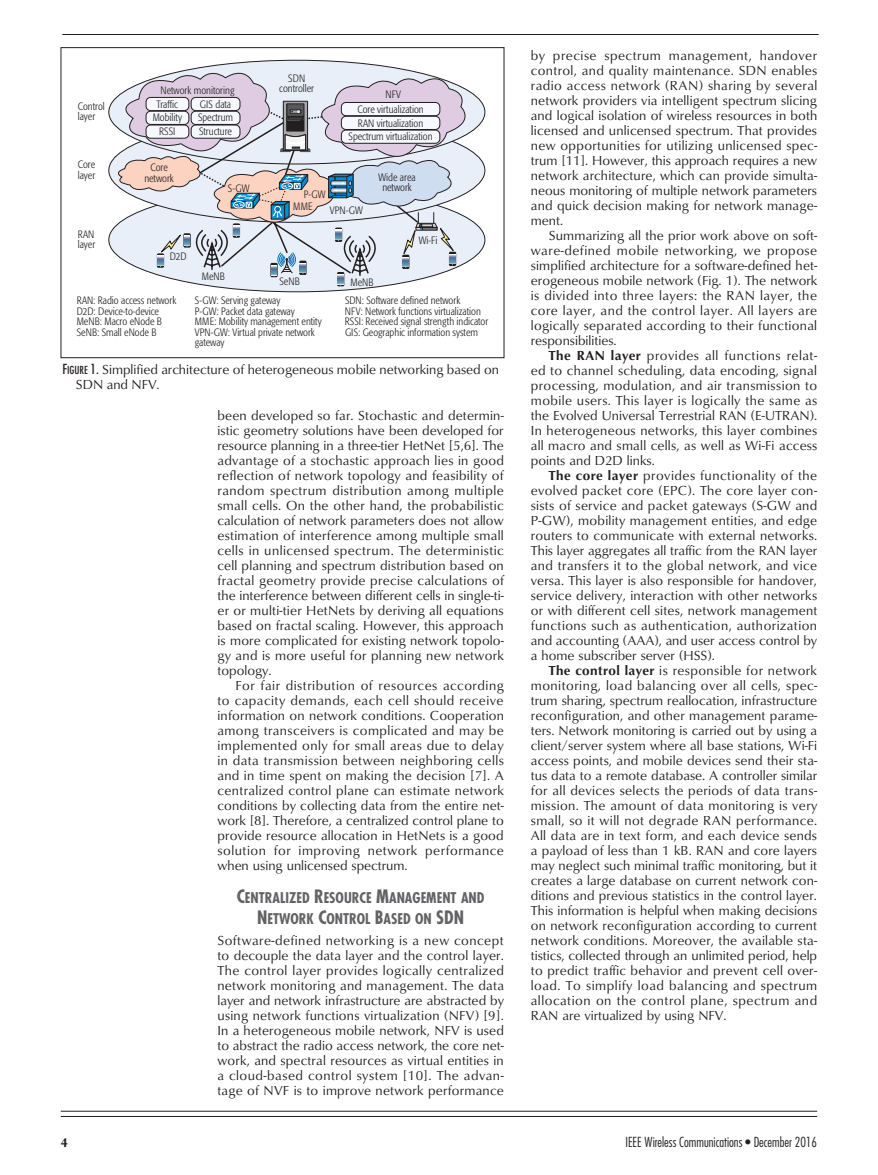
<style>
.page{position:relative;width:878px;height:1175px;background:#fff}
.page>*{position:absolute;margin:0;border:0;box-sizing:border-box;transform-origin:0 0}
.HEADER___3_-_2_lines{font:14.4px/21px "Futura Condensed Bold SC800";color:#636366}
.TEXT__Body{font:13.5px/15px "Classico URW";color:#231f20;text-align:justify}
.TEXT__Body_No_Indent{font:13.5px/15px "Classico URW";letter-spacing:.015em;color:#231f20;text-align:justify}
.t1{font:300 condensed 13.5px "Futura";color:#231f20}
.t2{font:700 12px "Christiana";color:#231f20}
.t3{font:300 condensed 10.5px/10.5px "Formata";color:#231f20}
.s1{font-family:"Futura Condensed SC800"}
.s2{font-family:"Futura Condensed SC800";font-size:10.8px}
.s3{font-size:18px}
.s4{font-weight:700}
</style>
<div class="page">
<hr style="left:62px;top:34px;width:756px;height:1px;background:#231f20">
<hr style="left:61px;top:1116px;width:756px;height:1px;background:#231f20">
<hr style="left:61px;top:1110px;width:756px;height:1px;background:#231f20">
<svg style="left:112px;top:65px;width:365px;height:221px"></svg>
<div style="left:61px;top:47px;width:443px;height:311px;border:1px solid #231f20"></div>
<p class="t3" style="left:78px;top:101px;width:29px">Control layer</p>
<p class="t3" style="left:78px;top:159px;width:19px">Core layer</p>
<p class="t3" style="left:279px;top:73px;width:36px;text-align:center">SDN controller</p>
<p class="t3" style="left:161px;top:85px;width:75px">Network monitoring</p>
<p class="t3" style="left:385px;top:90px;width:17px">NFV</p>
<p class="t3" style="left:200px;top:99px;width:33px">GIS data</p>
<p class="t3" style="left:157px;top:99px;width:23px">Traffic</p>
<p class="t3" style="left:357px;top:104px;width:68px">Core virtualization</p>
<p class="t3" style="left:153px;top:113px;width:31px">Mobility</p>
<p class="t3" style="left:198px;top:113px;width:37px">Spectrum</p>
<p class="t3" style="left:159px;top:126px;width:18px">RSSI</p>
<p class="t3" style="left:199px;top:126px;width:34px">Structure</p>
<p class="t3" style="left:348px;top:116px;width:85px;line-height:13.8px;text-align:center">RAN virtualization<br>Spectrum virtualization</p>
<p class="t3" style="left:144px;top:162px;width:31px;text-align:center">Core network</p>
<p class="t3" style="left:378px;top:172px;width:39px">Wide area</p>
<p class="t3" style="left:228px;top:183px;width:23px">S-GW</p>
<p class="t3" style="left:382px;top:183px;width:31px">network</p>
<p class="t3" style="left:293px;top:188px;width:34px;line-height:12.5px;text-indent:10px">P-GW<br>MME</p>
<p class="t3" style="left:330px;top:205px;width:34px">VPN-GW</p>
<p class="t3" style="left:78px;top:229px;width:19px">RAN layer</p>
<p class="t3" style="left:419px;top:235px;width:20px">Wi-Fi</p>
<p class="t3" style="left:350px;top:277px;width:25px">MeNB</p>
<p class="t3" style="left:170px;top:251px;width:18px">D2D</p>
<p class="t3" style="left:202px;top:271px;width:25px">MeNB</p>
<p class="t3" style="left:279px;top:276px;width:22px">SeNB</p>
<p class="t3" style="left:77px;top:295px;width:101px">RAN: Radio access network<br>D2D: Device-to-device<br>MeNB: Macro eNode B<br>SeNB: Small eNode B</p>
<p class="t3" style="left:195px;top:295px;width:128px">S-GW: Serving gateway<br>P-GW: Packet data gateway<br>MME: Mobility management entity<br>VPN-GW: Virtual private network gateway</p>
<p class="t3" style="left:345px;top:295px;width:145px">SDN: Software defined network<br>NFV: Network functions virtualization RSSI: Received signal strength indicator GIS: Geographic information system</p>
<p class="TEXT__Body" style="left:76px;top:361px;width:424px;text-indent:-14px"><span class="s1">F</span><span class="s2">IGURE</span> <span class="s1">1.</span> Simplified architecture of heterogeneous mobile networking based on<br>SDN and NFV.</p>
<p class="TEXT__Body" style="left:217px;top:407px;width:288px">been developed so far. Stochastic and determin&shy;istic geometry solutions have been developed for resource planning in a three-tier HetNet [5,6]. The advantage of a stochastic approach lies in good reflection of network topology and feasibility of random spectrum distribution among multiple small cells. On the other hand, the probabilistic calculation of network parameters does not allow estimation of interference among multiple small cells in unlicensed spectrum. The deterministic cell planning and spectrum distribution based on fractal geometry provide precise calculations of the interference between different cells in single-ti&shy;er or multi-tier HetNets by deriving all equations based on fractal scaling. However, this approach is more complicated for existing network topolo&shy;gy and is more useful for planning new network topology.</p>
<p class="TEXT__Body" style="left:217px;top:677px;width:288px;text-indent:18px">For fair distribution of resources according to capacity demands, each cell should receive information on network conditions. Cooperation among transceivers is complicated and may be implemented only for small areas due to delay in data transmission between neighboring cells and in time spent on making the decision [7]. A centralized control plane can estimate network conditions by collecting data from the entire net&shy;work [8]. Therefore, a centralized control plane to provide resource allocation in HetNets is a good solution for improving network performance when using unlicensed spectrum.</p>
<p class="HEADER___3_-_2_lines" style="left:257px;top:887px;width:229px;text-indent:-20px"><span class="s3">C</span>ENTRALIZED <span class="s3">R</span>ESOURCE <span class="s3">M</span>ANAGEMENT AND<br><span class="s3">N</span>ETWORK <span class="s3">C</span>ONTROL <span class="s3">B</span>ASED ON <span class="s3">SDN</span></p>
<p class="TEXT__Body_No_Indent" style="left:217px;top:932px;width:288px">Software-defined networking is a new concept to decouple the data layer and the control layer.<br>The control layer provides logically centralized network monitoring and management. The data layer and network infrastructure are abstracted by using network functions virtualization (NFV) [9].<br>In a heterogeneous mobile network, NFV is used to abstract the radio access network, the core net&shy;work, and spectral resources as virtual entities in a cloud-based control system [10]. The advan&shy;tage of NVF is to improve network performance</p>
<p class="TEXT__Body_No_Indent" style="left:531px;top:47px;width:288px">by precise spectrum management, handover control, and quality maintenance. SDN enables radio access network (RAN) sharing by several network providers via intelligent spectrum slicing and logical isolation of wireless resources in both licensed and unlicensed spectrum. That provides new opportunities for utilizing unlicensed spec&shy;trum [11]. However, this approach requires a new network architecture, which can provide simulta&shy;neous monitoring of multiple network parameters and quick decision making for network manage&shy;ment.</p>
<p class="TEXT__Body" style="left:531px;top:227px;width:288px;text-indent:18px">Summarizing all the prior work above on soft&shy;ware-defined mobile networking, we propose simplified architecture for a software-defined het&shy;erogeneous mobile network (Fig. 1). The network is divided into three layers: the RAN layer, the core layer, and the control layer. All layers are logically separated according to their functional responsibilities.</p>
<p class="TEXT__Body" style="left:531px;top:347px;width:288px;text-indent:18px"><span class="s4">The RAN layer</span> provides all functions relat&shy;ed to channel scheduling, data encoding, signal processing, modulation, and air transmission to mobile users. This layer is logically the same as the Evolved Universal Terrestrial RAN (E-UTRAN).<br>In heterogeneous networks, this layer combines all macro and small cells, as well as Wi-Fi access points and D2D links.</p>
<p class="TEXT__Body" style="left:531px;top:467px;width:288px;text-indent:18px"><span class="s4">The core layer</span> provides functionality of the evolved packet core (EPC). The core layer con&shy;sists of service and packet gateways (S-GW and P-GW), mobility management entities, and edge routers to communicate with external networks.<br>This layer aggregates all traffic from the RAN layer and transfers it to the global network, and vice versa. This layer is also responsible for handover, service delivery, interaction with other networks or with different cell sites, network management functions such as authentication, authorization and accounting (AAA), and user access control by a home subscriber server (HSS).</p>
<p class="TEXT__Body" style="left:531px;top:662px;width:288px;text-indent:18px"><span class="s4">The control layer</span> is responsible for network monitoring, load balancing over all cells, spec&shy;trum sharing, spectrum reallocation, infrastructure reconfiguration, and other management parame&shy;ters. Network monitoring is carried out by using a client/server system where all base stations, Wi-Fi access points, and mobile devices send their sta&shy;tus data to a remote database. A controller similar for all devices selects the periods of data trans&shy;mission. The amount of data monitoring is very small, so it will not degrade RAN performance.<br>All data are in text form, and each device sends a payload of less than 1 kB. RAN and core layers may neglect such minimal traffic monitoring, but it creates a large database on current network con&shy;ditions and previous statistics in the control layer.<br>This information is helpful when making decisions on network reconfiguration according to current network conditions. Moreover, the available sta&shy;tistics, collected through an unlimited period, help to predict traffic behavior and prevent cell over&shy;load. To simplify load balancing and spectrum allocation on the control plane, spectrum and RAN are virtualized by using NFV.</p>
<p class="t2" style="left:61px;top:1134px;width:8px">4</p>
<p class="t1" style="left:625px;top:1133px;width:193px">IEEE Wireless Communications • December 2016</p>
</div>
